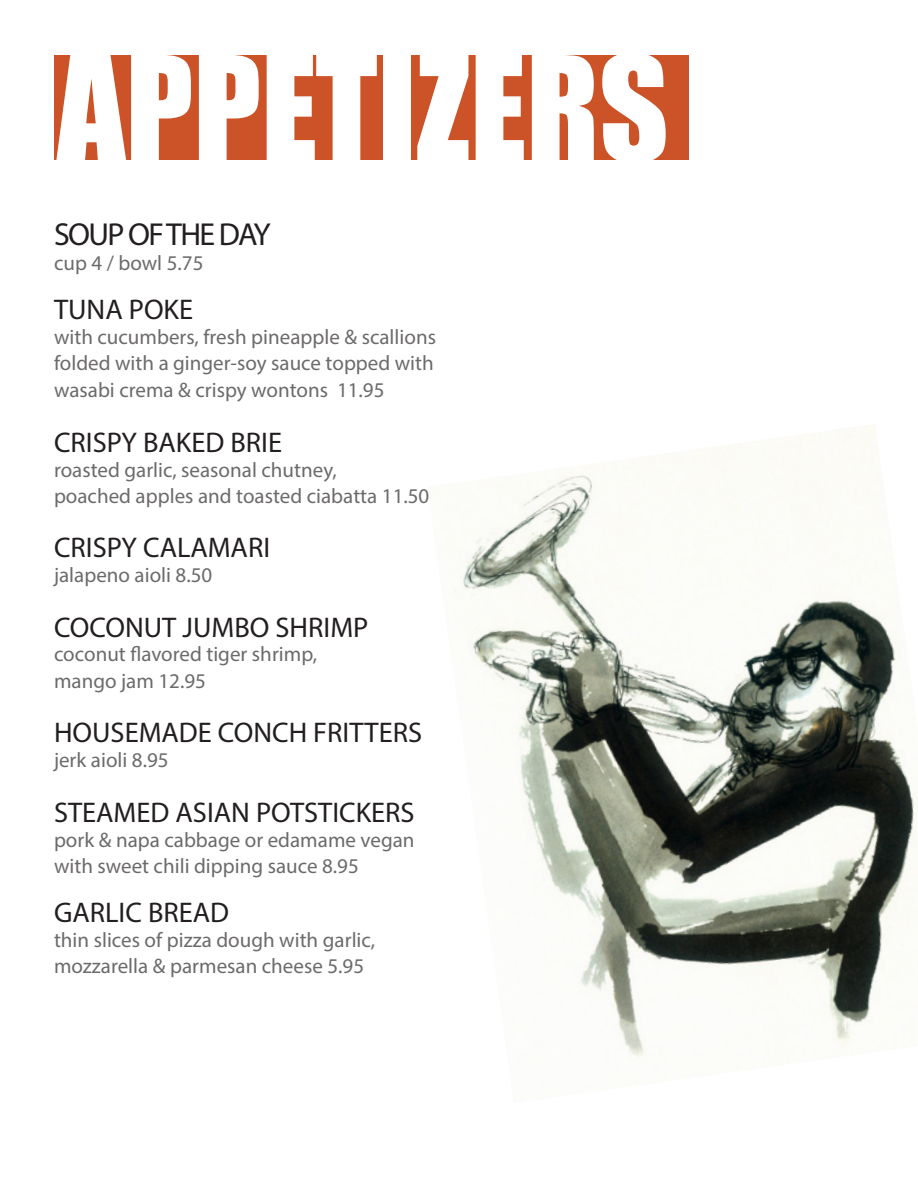
<style>
.page{position:relative;width:918px;height:1188px;background:#fff}
.page>*{position:absolute;margin:0;border:0;box-sizing:border-box;transform-origin:0 0}
.t1{font:135px "Impact";color:#fff}
.Pa1{font:31.8px "Myriad Pro";letter-spacing:-.05em;color:#231f20}
.Pa1-2{font:28.5px "Myriad Pro";color:#231f20}
.Pa1-3{font:21px "Myriad Pro";color:#6d6a6a}
.Menu{font:21px "Myriad Pro";color:#6d6a6a}
.Default{font:21px "Myriad Pro";color:#6d6a6a}
</style>
<div class="page">
<img style="left:453px;top:426px;width:465px;height:631px">
<div style="left:54px;top:56px;width:635px;height:104px;background:#cc5227"></div>
<p class="t1" style="left:57px;top:4px;width:613px">APPETIZERS</p>
<p class="Pa1" style="left:54px;top:215px;width:218px">SOUP OF THE DAY</p>
<p class="Pa1-3" style="left:54px;top:250px;width:151px">cup 4 / bowl 5.75</p>
<p class="Pa1-2" style="left:54px;top:292px;width:141px">TUNA POKE</p>
<p class="Menu" style="left:54px;top:324px;width:384px">with cucumbers, fresh pineapple &amp; scallions</p>
<p class="Menu" style="left:54px;top:350px;width:381px">folded with a ginger-soy sauce topped with</p>
<p class="Menu" style="left:54px;top:377px;width:332px">wasabi crema &amp; crispy wontons 11.95</p>
<p class="Pa1-2" style="left:54px;top:425px;width:230px">CRISPY BAKED BRIE</p>
<p class="Pa1-3" style="left:54px;top:457px;width:284px">roasted garlic, seasonal chutney,</p>
<p class="Default" style="left:54px;top:483px;width:377px">poached apples and toasted ciabatta 11.50</p>
<p class="Pa1-2" style="left:54px;top:530px;width:218px">CRISPY CALAMARI</p>
<p class="Pa1-3" style="left:54px;top:562px;width:160px">jalapeno aioli 8.50</p>
<p class="Pa1-2" style="left:54px;top:610px;width:316px">COCONUT JUMBO SHRIMP</p>
<p class="Pa1-3" style="left:54px;top:641px;width:265px">coconut flavored tiger shrimp,</p>
<p class="Pa1-3" style="left:54px;top:668px;width:153px">mango jam 12.95</p>
<p class="Pa1-2" style="left:54px;top:715px;width:370px">HOUSEMADE CONCH FRITTERS</p>
<p class="Pa1-3" style="left:54px;top:747px;width:116px">jerk aioli 8.95</p>
<p class="Pa1-2" style="left:54px;top:795px;width:362px">STEAMED ASIAN POTSTICKERS</p>
<p class="Pa1-3" style="left:54px;top:827px;width:362px">pork &amp; napa cabbage or edamame vegan</p>
<p class="Pa1-3" style="left:54px;top:853px;width:306px">with sweet chili dipping sauce 8.95</p>
<p class="Pa1-2" style="left:54px;top:895px;width:177px">GARLIC BREAD</p>
<p class="Pa1-3" style="left:54px;top:927px;width:323px">thin slices of pizza dough with garlic,</p>
<p class="Pa1-3" style="left:54px;top:953px;width:312px">mozzarella &amp; parmesan cheese 5.95</p>
</div>
